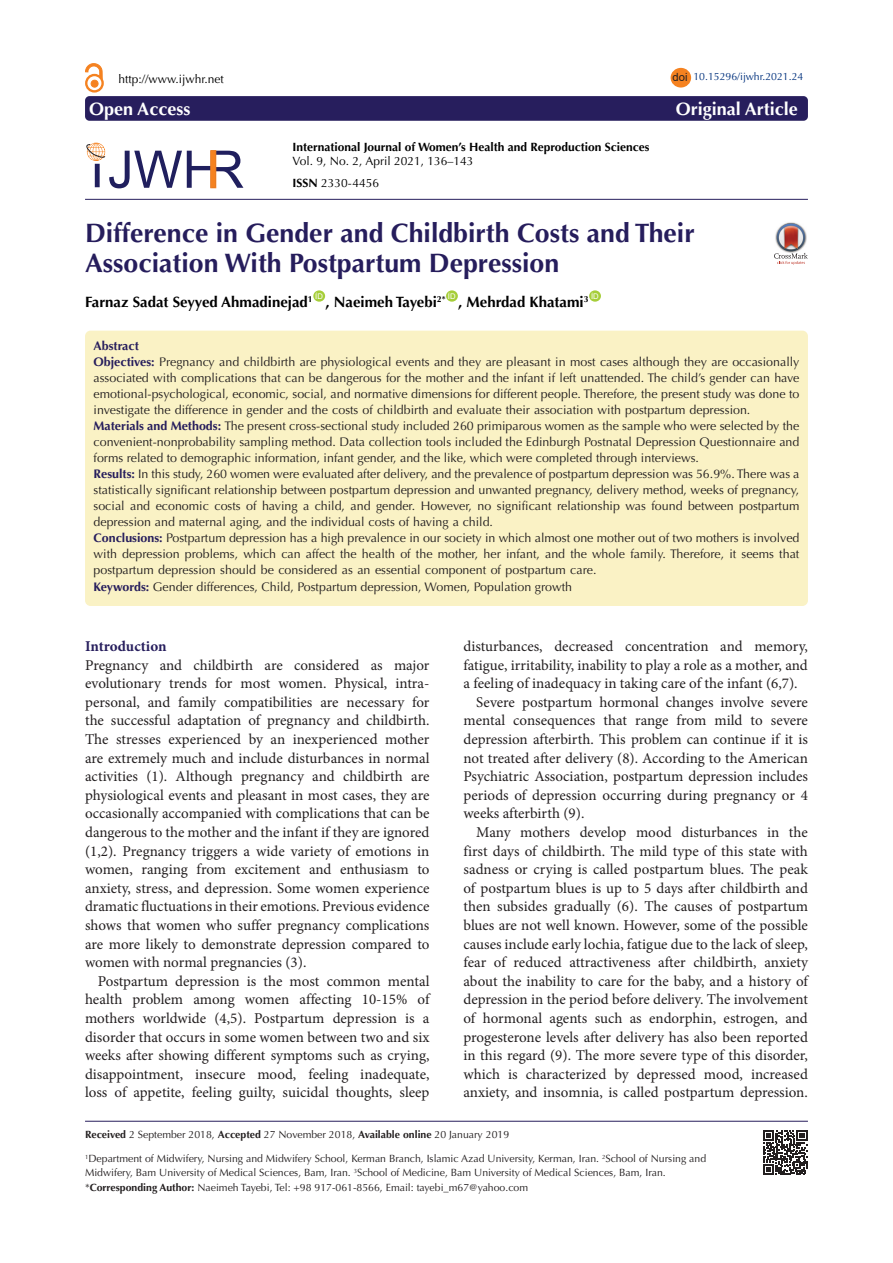
<style>
.page{position:relative;width:893px;height:1263px;background:#fff}
.page>*{position:absolute;margin:0;border:0;box-sizing:border-box;transform-origin:0 0}
.Pa3{font:700 26.7px/30px "Optima LT Std";color:#261d5c}
.t1{font:700 18px "Optima LT Std";color:#fff}
.t2{font:15px/18.6px "Minion Pro";color:#231f20;text-align:justify}
.t3{font:700 15px "Optima LT Std";color:#000}
.t4{font:700 15px "Minion Pro";letter-spacing:-.005em;color:#271e5d}
.t5{font:12.45px/16px "Optima LT Std";color:#231f20;text-align:justify}
.t6{font:700 12.45px "Optima LT Std";color:#261d5c}
.t7{font:12px "Optima LT Std";color:#000}
.t8{font:700 12px "Optima LT Std";color:#000}
.t9{font:11.25px "Arial";color:#231f20}
.t10{font:10.5px/14.2px "Optima LT Std";color:#231f20}
.t11{font:10.5px "Optima LT Std";color:#00317d}
.t12{font:7.8px "Arial";color:#fff}
.s1{font-weight:700}
.s2{font-weight:700;color:#261d5c}
</style>
<div class="page">
<div style="left:85px;top:331px;width:723px;height:275px;background:#faf2c5;border-radius:6px"></div>
<div style="left:313px;top:290px;width:12px;height:12px;background:#a6ce39;border-radius:50%"></div>
<div style="left:446px;top:290px;width:12px;height:12px;background:#a6ce39;border-radius:50%"></div>
<div style="left:589px;top:290px;width:12px;height:12px;background:#a6ce39;border-radius:50%"></div>
<div style="left:85px;top:96px;width:723px;height:25px;background:#271e5d;border-radius:4px"></div>
<hr style="left:85px;top:199px;width:723px;height:1px;background:#271e5d">
<div style="left:671px;top:68px;width:20px;height:20px;background:#f58220;border-radius:50%"></div>
<div style="left:91px;top:80px;width:7px;height:7px;background:#f58220;border-radius:50%"></div>
<div style="left:91px;top:80px;width:7px;height:7px;border:1px solid #f58220;border-radius:50%"></div>
<div style="left:85px;top:74px;width:19px;height:19px;border:2px solid #f58220;border-radius:50%"></div>
<svg style="left:85px;top:63px;width:17px;height:16px"></svg>
<hr style="left:85px;top:1121px;width:723px;height:1px;background:#261d5c">
<svg style="left:763px;top:1130px;width:44px;height:45px"></svg>
<svg style="left:774px;top:223px;width:34px;height:42px"></svg>
<svg style="left:86px;top:143px;width:157px;height:45px"></svg>
<svg style="left:211px;top:150px;width:5px;height:38px"></svg>
<p class="t7" style="left:118px;top:72px;width:107px">http://www.ijwhr.net</p>
<p class="t9" style="left:672px;top:70px;width:17px">doi</p>
<p class="t11" style="left:693px;top:71px;width:111px">10.15296/ijwhr.2021.24</p>
<p class="t1" style="left:89px;top:98px;width:103px">Open Access</p>
<p class="t1" style="left:676px;top:98px;width:124px">Original Article</p>
<p class="t8" style="left:293px;top:140px;width:358px">International Journal of Women’s Health and Reproduction Sciences</p>
<p class="t7" style="left:293px;top:154px;width:183px">Vol. 9, No. 2, April 2021, 136–143</p>
<p class="t7" style="left:293px;top:176px;width:88px"><span class="s1">ISSN</span> 2330-4456</p>
<p class="Pa3" style="left:85px;top:218px;width:611px">Difference in Gender and Childbirth Costs and Their<br>Association With Postpartum Depression</p>
<p class="t3" style="left:85px;top:293px;width:229px">Farnaz Sadat Seyyed Ahmadinejad<sup>1</sup></p>
<p class="t12" style="left:315px;top:291px;width:9px">ID</p>
<p class="t3" style="left:325px;top:293px;width:122px">, Naeimeh Tayebi<sup>2*</sup></p>
<p class="t12" style="left:448px;top:291px;width:9px">ID</p>
<p class="t3" style="left:458px;top:293px;width:132px">, Mehrdad Khatami<sup>3</sup></p>
<p class="t12" style="left:591px;top:291px;width:9px">ID</p>
<p class="t6" style="left:94px;top:338px;width:47px">Abstract</p>
<p class="t5" style="left:94px;top:354px;width:707px"><span class="s2">Objectives:</span> Pregnancy and childbirth are physiological events and they are pleasant in most cases although they are occasionally associated with complications that can be dangerous for the mother and the infant if left unattended. The child’s gender can have emotional-psychological, economic, social, and normative dimensions for different people. Therefore, the present study was done to investigate the difference in gender and the costs of childbirth and evaluate their association with postpartum depression.</p>
<p class="t5" style="left:94px;top:418px;width:707px"><span class="s2">Materials and Methods:</span> The present cross-sectional study included 260 primiparous women as the sample who were selected by the convenient-nonprobability sampling method. Data collection tools included the Edinburgh Postnatal Depression Questionnaire and forms related to demographic information, infant gender, and the like, which were completed through interviews.</p>
<p class="t5" style="left:94px;top:466px;width:707px"><span class="s2">Results:</span> In this study, 260 women were evaluated after delivery, and the prevalence of postpartum depression was 56.9%. There was a statistically significant relationship between postpartum depression and unwanted pregnancy, delivery method, weeks of pregnancy, social and economic costs of having a child, and gender. However, no significant relationship was found between postpartum depression and maternal aging, and the individual costs of having a child.</p>
<p class="t5" style="left:94px;top:530px;width:707px"><span class="s2">Conclusions:</span> Postpartum depression has a high prevalence in our society in which almost one mother out of two mothers is involved with depression problems, which can affect the health of the mother, her infant, and the whole family. Therefore, it seems that postpartum depression should be considered as an essential component of postpartum care.</p>
<p class="t5" style="left:94px;top:578px;width:480px"><span class="s2">Keywords:</span> Gender differences, Child, Postpartum depression, Women, Population growth</p>
<p class="t4" style="left:85px;top:635px;width:83px">Introduction</p>
<p class="t2" style="left:85px;top:655px;width:346px">Pregnancy and childbirth are considered as major evolutionary trends for most women. Physical, intra&shy;personal, and family compatibilities are necessary for the successful adaptation of pregnancy and childbirth.<br>The stresses experienced by an inexperienced mother are extremely much and include disturbances in normal activities (1). Although pregnancy and childbirth are physiological events and pleasant in most cases, they are occasionally accompanied with complications that can be dangerous to the mother and the infant if they are ignored (1,2). Pregnancy triggers a wide variety of emotions in women, ranging from excitement and enthusiasm to anxiety, stress, and depression. Some women experience dramatic fluctuations in their emotions. Previous evidence shows that women who suffer pregnancy complications are more likely to demonstrate depression compared to women with normal pregnancies (3).</p>
<p class="t2" style="left:85px;top:972px;width:346px;text-indent:13px">Postpartum depression is the most common mental health problem among women affecting 10-15% of mothers worldwide (4,5). Postpartum depression is a disorder that occurs in some women between two and six weeks after showing different symptoms such as crying, disappointment, insecure mood, feeling inadequate, loss of appetite, feeling guilty, suicidal thoughts, sleep</p>
<p class="t2" style="left:463px;top:637px;width:346px">disturbances, decreased concentration and memory, fatigue, irritability, inability to play a role as a mother, and a feeling of inadequacy in taking care of the infant (6,7).</p>
<p class="t2" style="left:463px;top:693px;width:346px;text-indent:13px">Severe postpartum hormonal changes involve severe mental consequences that range from mild to severe depression afterbirth. This problem can continue if it is not treated after delivery (8). According to the American Psychiatric Association, postpartum depression includes periods of depression occurring during pregnancy or 4 weeks afterbirth (9).</p>
<p class="t2" style="left:463px;top:823px;width:346px;text-indent:13px">Many mothers develop mood disturbances in the first days of childbirth. The mild type of this state with sadness or crying is called postpartum blues. The peak of postpartum blues is up to 5 days after childbirth and then subsides gradually (6). The causes of postpartum blues are not well known. However, some of the possible causes include early lochia, fatigue due to the lack of sleep, fear of reduced attractiveness after childbirth, anxiety about the inability to care for the baby, and a history of depression in the period before delivery. The involvement of hormonal agents such as endorphin, estrogen, and progesterone levels after delivery has also been reported in this regard (9). The more severe type of this disorder, which is characterized by depressed mood, increased anxiety, and insomnia, is called postpartum depression.</p>
<p class="t10" style="left:85px;top:1127px;width:426px"><span class="s1">Received</span> 2 September 2018, <span class="s1">Accepted</span> 27 November 2018, <span class="s1">Available online</span> 20 January 2019</p>
<p class="t10" style="left:85px;top:1152px;width:623px"><sup>1</sup>Department of Midwifery, Nursing and Midwifery School, Kerman Branch, Islamic Azad University, Kerman, Iran. <sup>2</sup>School of Nursing and<br>Midwifery, Bam University of Medical Sciences, Bam, Iran. <sup>3</sup>School of Medicine, Bam University of Medical Sciences, Bam, Iran.</p>
<p class="t10" style="left:85px;top:1180px;width:445px">*<span class="s1">Corresponding Author:</span> Naeimeh Tayebi, Tel: +98 917-061-8566, Email: tayebi_m67@yahoo.com</p>
</div>
